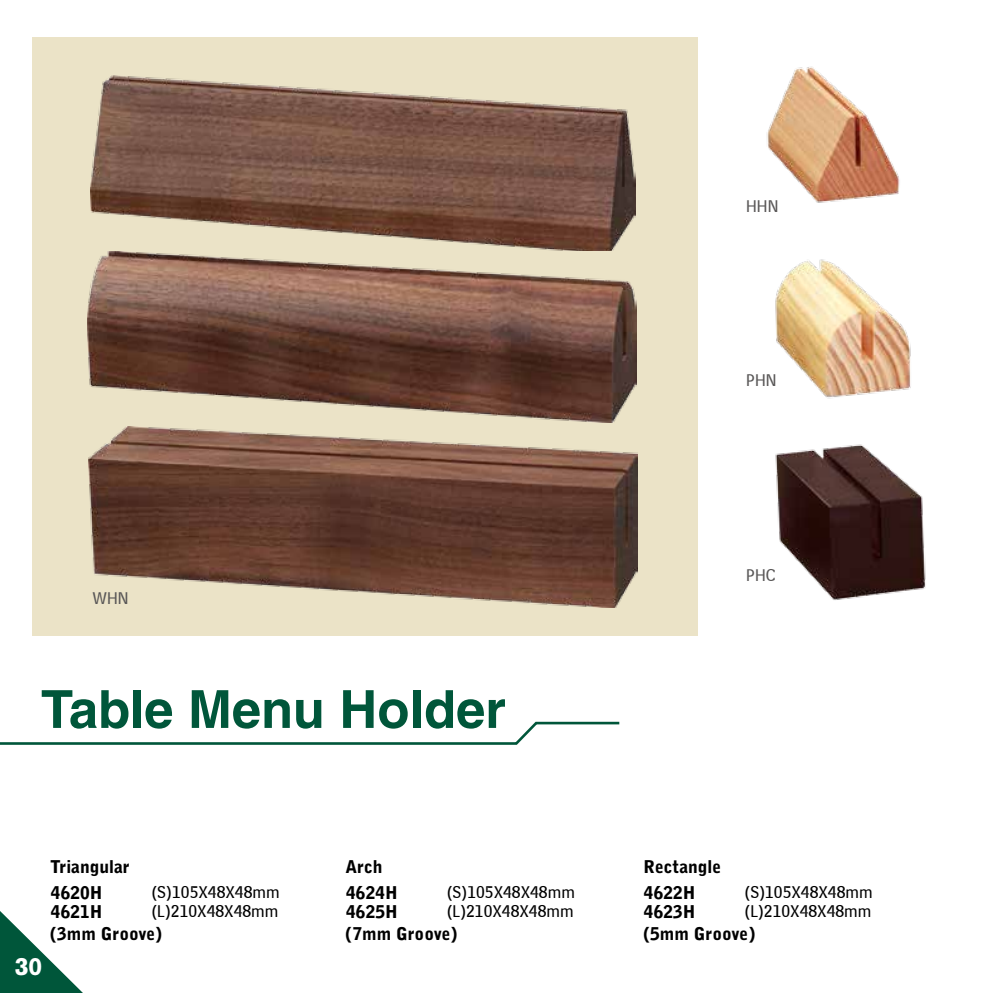
<style>
.page{position:relative;width:993px;height:993px;background:#fff}
.page>*{position:absolute;margin:0;border:0;box-sizing:border-box;transform-origin:0 0}
.t1{font:700 52.5px "Helvetica LT Std";color:#00563a}
.t2{font:900 24.5px "Akzidenz Grotesk";color:#fff}
.t3{font:900 17.5px/19.2px "Bell Gothic Std";color:#000}
.t4{font:17.5px/19.2px "Bell Centennial BT Sub Caption";color:#000}
.t5{font:17.5px "Bell Centennial BT Sub Caption";color:#595757}
</style>
<div class="page">
<div style="left:32px;top:37px;width:665px;height:598px;background:#ebe3c7"></div>
<svg style="left:0;top:721px;width:620px;height:24px"></svg>
<img style="left:90px;top:76px;width:545px;height:174px">
<img style="left:89px;top:427px;width:548px;height:180px">
<img style="left:87px;top:251px;width:549px;height:171px">
<img style="left:766px;top:66px;width:134px;height:137px">
<img style="left:775px;top:259px;width:136px;height:140px">
<img style="left:775px;top:444px;width:151px;height:156px">
<svg style="left:0;top:911px;width:82px;height:81px"></svg>
<p class="t5" style="left:746px;top:195px;width:34px">HHN</p>
<p class="t5" style="left:746px;top:369px;width:32px">PHN</p>
<p class="t5" style="left:746px;top:564px;width:31px">PHC</p>
<p class="t5" style="left:92px;top:587px;width:37px">WHN</p>
<h1 class="t1" style="left:41px;top:677px;width:466px">Table Menu Holder</h1>
<p class="t3" style="left:50px;top:857px;width:81px">Triangular</p>
<p class="t3" style="left:345px;top:857px;width:38px">Arch</p>
<p class="t3" style="left:643px;top:857px;width:79px">Rectangle</p>
<p class="t3" style="left:51px;top:883px;width:53px">4620H<br>4621H</p>
<p class="t4" style="left:151px;top:881px;width:130px">(S)105X48X48mm (L)210X48X48mm</p>
<p class="t3" style="left:346px;top:883px;width:53px">4624H<br>4625H</p>
<p class="t4" style="left:446px;top:881px;width:130px">(S)105X48X48mm (L)210X48X48mm</p>
<p class="t3" style="left:643px;top:883px;width:53px">4622H<br>4623H</p>
<p class="t4" style="left:744px;top:881px;width:130px">(S)105X48X48mm (L)210X48X48mm</p>
<p class="t3" style="left:50px;top:923px;width:113px">(3mm Groove)</p>
<p class="t3" style="left:345px;top:923px;width:113px">(7mm Groove)</p>
<p class="t3" style="left:643px;top:923px;width:113px">(5mm Groove)</p>
<h2 class="t2" style="left:15px;top:951px;width:29px">30</h2>
</div>
